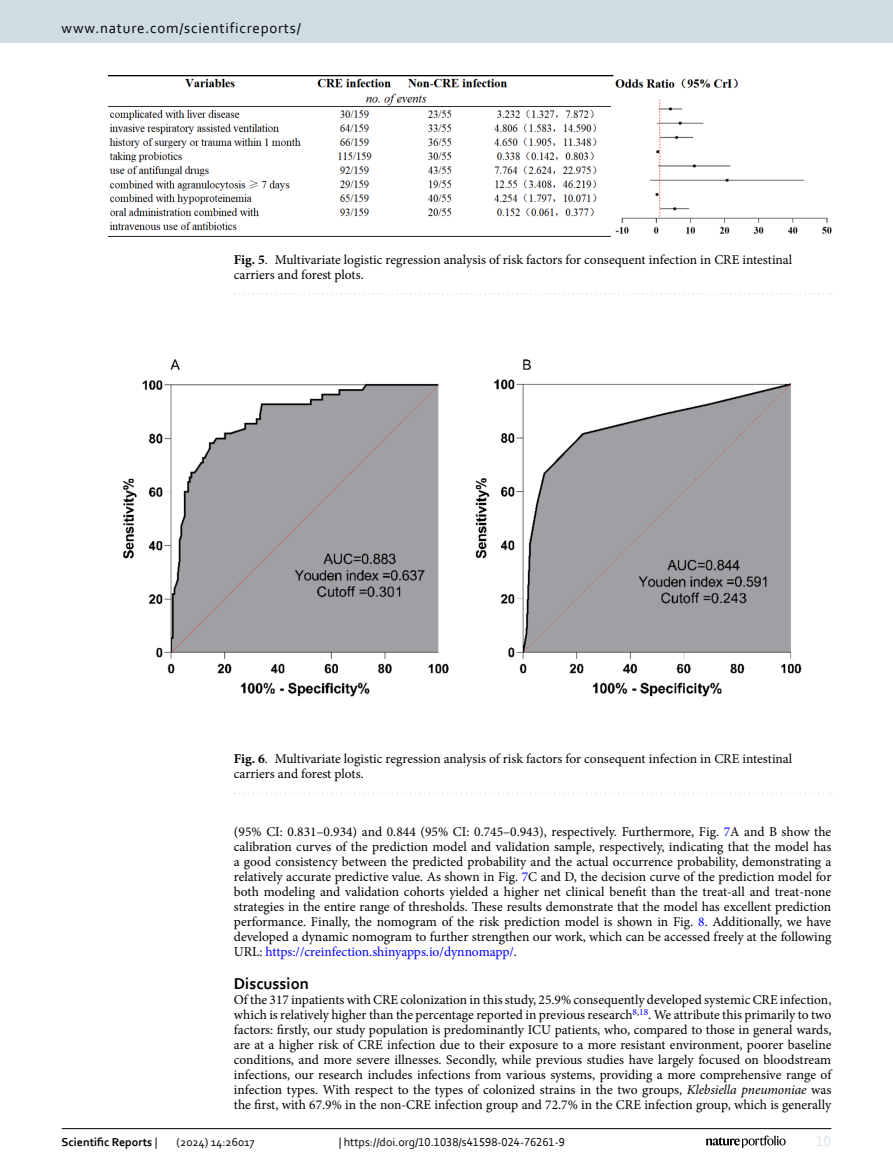
<style>
.page{position:relative;width:893px;height:1174px;background:#fff}
.page>*{position:absolute;margin:0;border:0;box-sizing:border-box;transform-origin:0 0}
.Head_1{font:700 16.5px "Corbel";color:#000}
.t1{font:15px "Corbel";letter-spacing:.05em;color:#000}
.t2{font:15px "Corbel";color:#d9e4eb}
.Body_Text{font:13.5px/15px "Minion Pro";color:#000;text-align:justify}
.Figure_Caption{font:13.5px/15px "Minion Pro";color:#000}
.t3{font:12px "Corbel";color:#000}
.t4{font:700 12px "Corbel";color:#000}
.s1{font-weight:700}
.s2{color:#00f}
.s3{font-style:italic}
.s4{font-weight:400}
</style>
<div class="page">
<img style="left:122px;top:359px;width:680px;height:338px">
<svg style="left:235px;top:792px;width:597px;height:2px"></svg>
<img style="left:108px;top:76px;width:723px;height:158px">
<svg style="left:235px;top:293px;width:597px;height:2px"></svg>
<hr style="left:62px;top:1128px;width:769px;height:1px;background:#000">
<svg style="left:706px;top:1135px;width:80px;height:12px"></svg>
<div style="left:0;top:0;width:893px;height:43px;background:#cedde4"></div>
<p class="t1" style="left:62px;top:18px;width:241px">www.nature.com/scientificreports/</p>
<p class="Figure_Caption" style="left:234px;top:252px;width:560px"><span class="s1">Fig. 5</span>. Multivariate logistic regression analysis of risk factors for consequent infection in CRE intestinal carriers and forest plots.</p>
<p class="Figure_Caption" style="left:234px;top:751px;width:560px"><span class="s1">Fig. 6</span>. Multivariate logistic regression analysis of risk factors for consequent infection in CRE intestinal carriers and forest plots.</p>
<p class="Body_Text" style="left:234px;top:824px;width:599px">(95% CI: 0.831–0.934) and 0.844 (95% CI: 0.745–0.943), respectively. Furthermore, Fig. <span class="s2">7</span>A and B show the calibration curves of the prediction model and validation sample, respectively, indicating that the model has a good consistency between the predicted probability and the actual occurrence probability, demonstrating a relatively accurate predictive value. As shown in Fig. <span class="s2">7</span>C and D, the decision curve of the prediction model for both modeling and validation cohorts yielded a higher net clinical benefit than the treat-all and treat-none strategies in the entire range of thresholds. These results demonstrate that the model has excellent prediction performance. Finally, the nomogram of the risk prediction model is shown in Fig. <span class="s2">8</span>. Additionally, we have developed a dynamic nomogram to further strengthen our work, which can be accessed freely at the following URL: <span class="s2">https://creinfection.shinyapps.io/dynnomapp/</span>.</p>
<p class="Head_1" style="left:234px;top:973px;width:77px">Discussion</p>
<p class="Body_Text" style="left:234px;top:992px;width:599px">Of the 317 inpatients with CRE colonization in this study, 25.9% consequently developed systemic CRE infection, which is relatively higher than the percentage reported in previous research<sup>8</sup><sup>,</sup><sup>18</sup>. We attribute this primarily to two factors: firstly, our study population is predominantly ICU patients, who, compared to those in general wards, are at a higher risk of CRE infection due to their exposure to a more resistant environment, poorer baseline conditions, and more severe illnesses. Secondly, while previous studies have largely focused on bloodstream infections, our research includes infections from various systems, providing a more comprehensive range of infection types. With respect to the types of colonized strains in the two groups, <span class="s3">Klebsiella pneumoniae</span> was the first, with 67.9% in the non-CRE infection group and 72.7% in the CRE infection group, which is generally</p>
<p class="t4" style="left:62px;top:1134px;width:97px">Scientific Reports <span class="s4">|</span></p>
<p class="t3" style="left:177px;top:1134px;width:80px">(2024) 14:26017</p>
<p class="t3" style="left:339px;top:1134px;width:228px">| https://doi.org/10.1038/s41598-024-76261-9</p>
<p class="t2" style="left:816px;top:1132px;width:17px">10</p>
</div>
